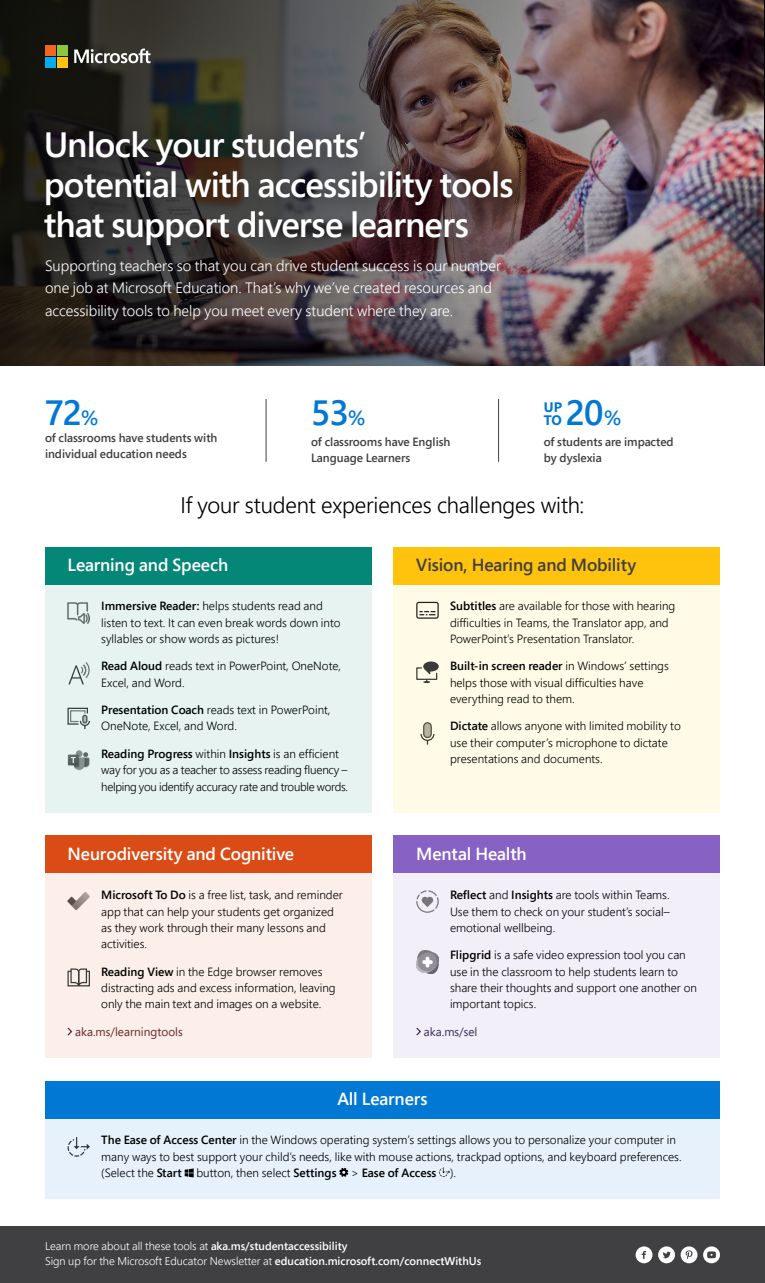
<style>
.page{position:relative;width:765px;height:1283px;background:#fff}
.page>*{position:absolute;margin:0;border:0;box-sizing:border-box;transform-origin:0 0}
.t1{font:600 35px/40px "Segoe Pro Display";letter-spacing:-.025em;color:#fff}
.t2{font:600 35px "Segoe Pro Display";color:#0078d4}
.t3{font:300 22.5px "Segoe Pro Display";letter-spacing:-.005em;color:#000}
.Post_It_-_Title{font:600 17.5px "Segoe Pro Display";color:#fff}
.Post_It_-_Title-2{font:600 17.5px "Segoe Pro Display";letter-spacing:-.005em;color:#404042}
.t4{font:300 15px/22.5px "Segoe Pro Display";color:#fff}
.t5{font:700 13.75px/13.8px "Segoe Pro Display";color:#0078d4}
.Post_it_Copy{font:300 11.88px/16.2px "Segoe Pro";color:#000}
.Post_it_Copy-2{font:300 11.88px/16.2px "Segoe Pro";letter-spacing:-.025em;color:#000}
.t6{font:600 11.88px/16.2px "Segoe Pro Display";color:#404042}
.Post_it_Copy-3{font:11.88px "Segoe Pro";color:#6b2929}
.Post_it_Copy-4{font:11.88px "Segoe Pro";color:#3b2e59}
.t7{font:300 11.25px/15px "Segoe Pro Display";color:#fff}
.s1{font-size:20.38px}
.s2{font-weight:600}
</style>
<div class="page">
<img style="left:0;top:0;width:764px;height:365px">
<svg style="left:74px;top:49px;width:77px;height:14px"></svg>
<div style="left:45px;top:45px;width:11px;height:11px;background:#f26621"></div>
<div style="left:57px;top:45px;width:11px;height:11px;background:#8cc740"></div>
<div style="left:45px;top:57px;width:11px;height:11px;background:#00adf0"></div>
<div style="left:57px;top:57px;width:11px;height:11px;background:#ffc20d"></div>
<div style="left:21px;top:114px;width:515px;height:160px;background:#000;opacity:.75"></div>
<div style="left:45px;top:584px;width:326px;height:229px;background:#e6f3f1"></div>
<div style="left:45px;top:546px;width:326px;height:38px;background:#058778"></div>
<img style="left:68px;top:602px;width:22px;height:21px">
<svg style="left:68px;top:662px;width:22px;height:22px"></svg>
<svg style="left:68px;top:707px;width:22px;height:22px"></svg>
<div style="left:76px;top:750px;width:6px;height:7px;background:#84918f;border-radius:50%"></div>
<svg style="left:68px;top:752px;width:21px;height:17px"></svg>
<div style="left:45px;top:873px;width:326px;height:185px;background:#fceee9"></div>
<svg style="left:67px;top:1027px;width:6px;height:9px"></svg>
<div style="left:45px;top:835px;width:326px;height:38px;background:#db4b15"></div>
<img style="left:68px;top:892px;width:22px;height:18px">
<svg style="left:68px;top:968px;width:22px;height:19px"></svg>
<div style="left:0;top:1226px;width:765px;height:56px;background:#404042"></div>
<svg style="left:636px;top:1246px;width:16px;height:17px"></svg>
<svg style="left:658px;top:1246px;width:17px;height:17px"></svg>
<svg style="left:681px;top:1246px;width:39px;height:17px"></svg>
<div style="left:45px;top:1118px;width:675px;height:81px;background:#e6f1fb"></div>
<svg style="left:185px;top:1168px;width:9px;height:9px"></svg>
<svg style="left:339px;top:1167px;width:9px;height:9px"></svg>
<svg style="left:439px;top:1167px;width:11px;height:9px"></svg>
<div style="left:45px;top:1080px;width:675px;height:38px;background:#0078d4"></div>
<svg style="left:68px;top:1137px;width:22px;height:19px"></svg>
<div style="left:394px;top:873px;width:326px;height:185px;background:#f3eff9"></div>
<svg style="left:416px;top:1027px;width:5px;height:9px"></svg>
<div style="left:394px;top:835px;width:326px;height:38px;background:#8761c4"></div>
<svg style="left:416px;top:890px;width:23px;height:22px"></svg>
<img style="left:416px;top:950px;width:23px;height:23px">
<div style="left:394px;top:584px;width:326px;height:229px;background:#fffbe6"></div>
<div style="left:394px;top:546px;width:326px;height:38px;background:#ffc20d"></div>
<div style="left:416px;top:602px;width:23px;height:16px;border:1px solid #222;border-radius:2px"></div>
<svg style="left:419px;top:611px;width:16px;height:4px"></svg>
<svg style="left:423px;top:661px;width:16px;height:10px"></svg>
<svg style="left:416px;top:666px;width:22px;height:17px"></svg>
<svg style="left:420px;top:733px;width:15px;height:11px"></svg>
<div style="left:424px;top:723px;width:7px;height:14px;background:#b7b39e;border-radius:4px"></div>
<div style="left:423px;top:722px;width:9px;height:16px;border:1px solid #0063b1;border-radius:4px"></div>
<div style="left:23px;top:238px;width:498px;height:103px;background:#000;opacity:.5"></div>
<hr style="left:266px;top:399px;width:1px;height:63px;background:#404042">
<hr style="left:498px;top:399px;width:1px;height:63px;background:#404042">
<p class="t1" style="left:44px;top:124px;width:471px">Unlock your students’<br>potential with accessibility tools that support diverse learners</p>
<p class="t4" style="left:45px;top:254px;width:458px">Supporting teachers so that you can drive student success is our number one job at Microsoft Education. That’s why we’ve created resources and accessibility tools to help you meet every student where they are.</p>
<p class="t2" style="left:45px;top:389px;width:55px">72<span class="s1">%</span></p>
<p class="t2" style="left:311px;top:389px;width:55px">53<span class="s1">%</span></p>
<p class="t6" style="left:45px;top:429px;width:174px">of classrooms have students with individual education needs</p>
<p class="t6" style="left:311px;top:433px;width:141px">of classrooms have English<br>Language Learners</p>
<p class="t5" style="left:544px;top:399px;width:20px">UP<br>TO</p>
<p class="t2" style="left:566px;top:389px;width:57px">20<span class="s1">%</span></p>
<p class="t6" style="left:544px;top:433px;width:131px">of students are impacted by dyslexia</p>
<p class="t3" style="left:181px;top:489px;width:405px">If your student experiences challenges with:</p>
<p class="Post_It_-_Title" style="left:68px;top:553px;width:162px">Learning and Speech</p>
<p class="Post_it_Copy" style="left:101px;top:598px;width:241px"><span class="s2">Immersive Reader:</span> helps students read and listen to text. It can even break words down into syllables or show words as pictures!</p>
<p class="Post_it_Copy" style="left:101px;top:658px;width:241px"><span class="s2">Read Aloud</span> reads text in PowerPoint, OneNote,<br>Excel, and Word.</p>
<p class="Post_it_Copy" style="left:101px;top:701px;width:231px"><span class="s2">Presentation Coach</span> reads text in PowerPoint,<br>OneNote, Excel, and Word.</p>
<p class="Post_it_Copy-2" style="left:101px;top:745px;width:248px"><span class="s2">Reading Progress</span> within <span class="s2">Insights</span> is an efficient way for you as a teacher to assess reading fluency – helping you identify accuracy rate and trouble words.</p>
<p class="Post_It_-_Title" style="left:68px;top:841px;width:228px">Neurodiversity and Cognitive</p>
<p class="Post_it_Copy" style="left:101px;top:886px;width:243px"><span class="s2">Microsoft To Do</span> is a free list, task, and reminder app that can help your students get organized as they work through their many lessons and activities.</p>
<p class="Post_it_Copy" style="left:101px;top:963px;width:236px"><span class="s2">Reading View</span> in the Edge browser removes distracting ads and excess information, leaving only the main text and images on a website.</p>
<p class="Post_it_Copy-3" style="left:75px;top:1023px;width:109px">aka.ms/learningtools</p>
<p class="Post_It_-_Title-2" style="left:416px;top:553px;width:222px">Vision, Hearing and Mobility</p>
<p class="Post_it_Copy" style="left:450px;top:598px;width:227px"><span class="s2">Subtitles</span> are available for those with hearing difficulties in Teams, the Translator app, and<br>PowerPoint’s Presentation Translator.</p>
<p class="Post_it_Copy" style="left:450px;top:658px;width:220px"><span class="s2">Built-in screen reader</span> in Windows’ settings helps those with visual difficulties have everything read to them.</p>
<p class="Post_it_Copy" style="left:450px;top:718px;width:232px"><span class="s2">Dictate</span> allows anyone with limited mobility to use their computer’s microphone to dictate presentations and documents.</p>
<p class="Post_It_-_Title" style="left:416px;top:841px;width:112px">Mental Health</p>
<p class="Post_it_Copy" style="left:450px;top:886px;width:221px;text-align:justify"><span class="s2">Reflect</span> and <span class="s2">Insights</span> are tools within Teams.<br>Use them to check on your student’s social– emotional wellbeing.</p>
<p class="Post_it_Copy" style="left:450px;top:946px;width:249px"><span class="s2">Flipgrid</span> is a safe video expression tool you can use in the classroom to help students learn to share their thoughts and support one another on important topics.</p>
<p class="Post_it_Copy-4" style="left:424px;top:1023px;width:55px">aka.ms/sel</p>
<p class="Post_It_-_Title" style="left:337px;top:1086px;width:92px">All Learners</p>
<p class="Post_it_Copy" style="left:101px;top:1131px;width:582px"><span class="s2">The Ease of Access Center</span> in the Windows operating system’s settings allows you to personalize your computer in many ways to best support your child’s needs, like with mouse actions, trackpad options, and keyboard preferences. (Select the <span class="s2">Start</span> button, then select <span class="s2">Settings</span> &gt; <span class="s2">Ease of Access</span> ).</p>
<p class="t7" style="left:45px;top:1238px;width:438px">Learn more about all these tools at <span class="s2">aka.ms/studentaccessibility<br></span>Sign up for the Microsoft Educator Newsletter at <span class="s2">education.microsoft.com/connectWithUs</span></p>
</div>
